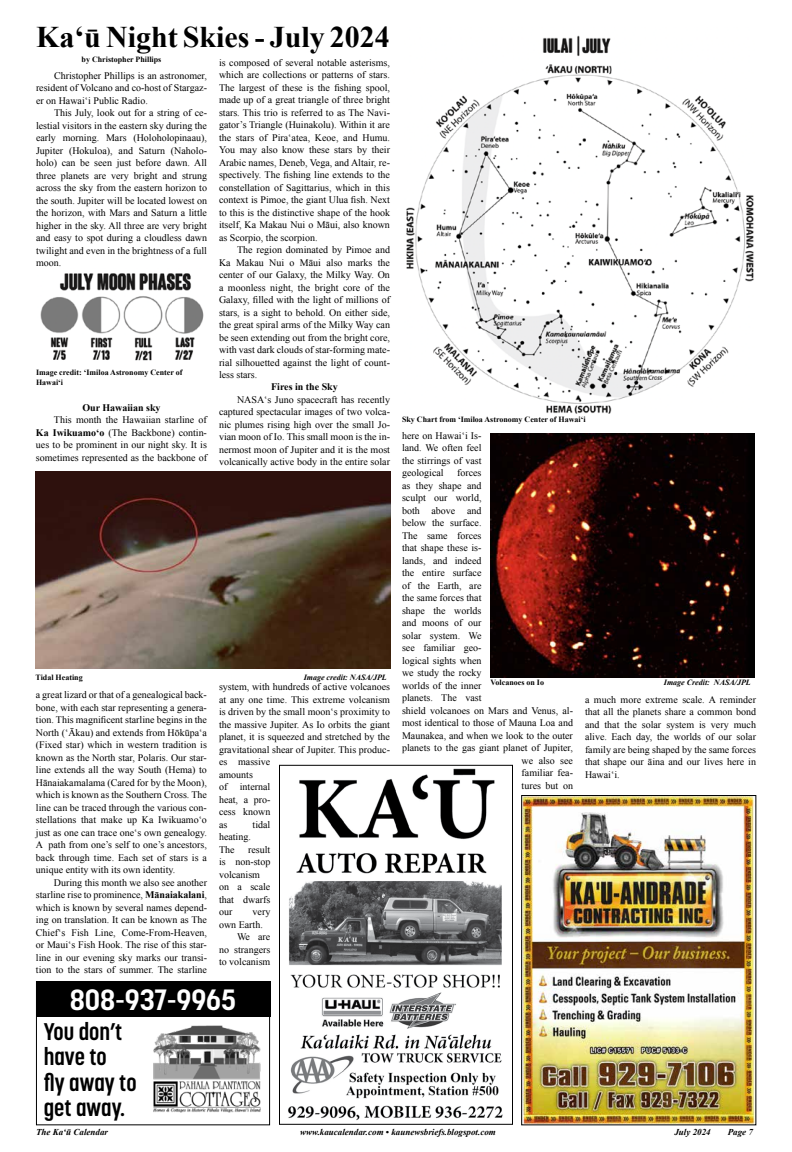
<style>
.page{position:relative;width:792px;height:1152px;background:#fff}
.page>*{position:absolute;margin:0;border:0;box-sizing:border-box;transform-origin:0 0}
.t1{font:700 30px "Times New Roman";color:#000}
.t2{font:700 29.1px "Korolev Condensed";color:#fff;scale:1.12 1}
.t3{font:700 23.9px/25.2px "Korolev Condensed";color:#000}
.t4{font:10px/12.5px "Times New Roman";color:#000;text-align:justify}
.t5{font:700 10px "Times New Roman";color:#000}
.t6{font:italic 700 9px "Times New Roman";color:#000}
.t7{font:700 8px/10px "Times New Roman";color:#000}
.t8{font:italic 700 8px "Times New Roman";color:#000}
.s1{font-weight:700}
</style>
<div class="page">
<img style="left:406px;top:35px;width:348px;height:379px">
<div style="left:36px;top:981px;width:234px;height:144px;border:1px solid #000"></div>
<img style="left:153px;top:1025px;width:108px;height:88px">
<div style="left:36px;top:981px;width:234px;height:35px;background:#000"></div>
<img style="left:288px;top:768px;width:215px;height:353px">
<div style="left:279px;top:765px;width:234px;height:359px;border:1px solid #000"></div>
<img style="left:524px;top:797px;width:230px;height:326px">
<img style="left:40px;top:273px;width:164px;height:88px">
<img style="left:35px;top:471px;width:356px;height:198px">
<img style="left:491px;top:434px;width:263px;height:244px">
<h1 class="t1" style="left:36px;top:17px;width:355px">Ka‘ū Night Skies - July 2024</h1>
<p class="t7" style="left:82px;top:54px;width:81px">by Christopher Phillips</p>
<p class="t4" style="left:219px;top:56px;width:173px">is composed of several notable asterisms, which are collections or patterns of stars.<br>The largest of these is the fishing spool, made up of a great triangle of three bright stars. This trio is referred to as The Navi&shy;gator’s Triangle (Huinakolu). Within it are the stars of Piraʻatea, Keoe, and Humu.<br>You may also know these stars by their Arabic names, Deneb, Vega, and Altair, re&shy;spectively. The fishing line extends to the constellation of Sagittarius, which in this context is Pimoe, the giant Ulua fish. Next to this is the distinctive shape of the hook itself, Ka Makau Nui o Māui, also known as Scorpio, the scorpion.</p>
<p class="t4" style="left:219px;top:244px;width:173px;text-indent:18px">The region dominated by Pimoe and Ka Makau Nui o Māui also marks the center of our Galaxy, the Milky Way. On a moonless night, the bright core of the Galaxy, filled with the light of millions of stars, is a sight to behold. On either side, the great spiral arms of the Milky Way can be seen extending out from the bright core, with vast dark clouds of star-forming mate&shy;rial silhouetted against the light of count&shy;less stars.</p>
<p class="t5" style="left:271px;top:380px;width:68px">Fires in the Sky</p>
<p class="t4" style="left:219px;top:393px;width:173px;text-indent:18px">NASAʻs Juno spacecraft has recently captured spectacular images of two volca&shy;nic plumes rising high over the small Jo&shy;vian moon of Io. This small moon is the in&shy;nermost moon of Jupiter and it is the most volcanically active body in the entire solar</p>
<p class="t4" style="left:36px;top:69px;width:173px;text-indent:18px">Christopher Phillips is an astronomer, resident of Volcano and co-host of Stargaz&shy;er on Hawai‘i Public Radio.</p>
<p class="t4" style="left:36px;top:107px;width:173px;text-indent:18px">This July, look out for a string of ce&shy;lestial visitors in the eastern sky during the early morning. Mars (Holoholopinaau), Jupiter (Hokuloa), and Saturn (Naholo&shy;holo) can be seen just before dawn. All three planets are very bright and strung across the sky from the eastern horizon to the south. Jupiter will be located lowest on the horizon, with Mars and Saturn a little higher in the sky. All three are very bright and easy to spot during a cloudless dawn twilight and even in the brightness of a full moon.</p>
<p class="t7" style="left:36px;top:367px;width:148px">Image credit: ‘Imiloa Astronomy Center of<br>Hawai‘i</p>
<p class="t5" style="left:82px;top:401px;width:80px">Our Hawaiian sky</p>
<p class="t4" style="left:36px;top:414px;width:173px;text-indent:18px">This month the Hawaiian starline of <span class="s1">Ka Iwikuamo‘o</span> (The Backbone) contin&shy;ues to be prominent in our night sky. It is sometimes represented as the backbone of</p>
<p class="t7" style="left:36px;top:672px;width:49px">Tidal Heating</p>
<p class="t8" style="left:304px;top:672px;width:85px">Image credit: NASA/JPL</p>
<p class="t4" style="left:219px;top:681px;width:173px;text-align:left">system, with hundreds of active volcanoes at any one time. This extreme volcanism is driven by the small moonʻs proximity to the massive Jupiter. As Io orbits the giant planet, it is squeezed and stretched by the gravitational shear of Jupiter. This produc&shy;es massive<br>amounts<br>of</p>
<p class="t4" style="left:36px;top:689px;width:173px">a great lizard or that of a genealogical back&shy;bone, with each star representing a genera&shy;tion. This magnificent starline begins in the North (ʻĀkau) and extends from Hōkūpaʻa (Fixed star) which in western tradition is known as the North star, Polaris. Our star&shy;line extends all the way South (Hema) to Hānaiakamalama (Cared for by the Moon), which is known as the Southern Cross. The line can be traced through the various con&shy;stellations that make up Ka Iwikuamoʻo just as one can trace oneʻs own genealogy.<br>A path from one’s self to one’s ancestors, back through time. Each set of stars is a unique entity with its own identity.</p>
<p class="t4" style="left:36px;top:876px;width:173px;text-indent:18px">During this month we also see another starline rise to prominence, <span class="s1">Mānaiakalani</span>, which is known by several names depend&shy;ing on translation. It can be known as The Chiefʻs Fish Line, Come-From-Heaven, or Mauiʻs Fish Hook. The rise of this star&shy;line in our evening sky marks our transi&shy;tion to the stars of summer. The starline</p>
<p class="t4" style="left:219px;top:781px;width:53px;text-indent:21px">internal heat, a pro&shy;cess known as</p>
<p class="t4" style="left:253px;top:818px;width:19px">tidal</p>
<p class="t4" style="left:219px;top:831px;width:33px">heating.<br>The</p>
<p class="t4" style="left:219px;top:843px;width:53px;text-align:left;text-indent:29px">result is non-stop volcanism on a scale that dwarfs our</p>
<p class="t4" style="left:253px;top:906px;width:19px">very</p>
<p class="t4" style="left:219px;top:918px;width:45px">own Earth.</p>
<p class="t4" style="left:237px;top:931px;width:35px">We are</p>
<p class="t4" style="left:219px;top:943px;width:53px">no strangers</p>
<p class="t4" style="left:219px;top:956px;width:53px">to volcanism</p>
<h2 class="t2" style="left:70px;top:983px;width:150px">808-937-9965</h2>
<h3 class="t3" style="left:44px;top:1019px;width:94px">You don’t have to<br>fly away to get away.</h3>
<p class="t7" style="left:402px;top:414px;width:185px">Sky Chart from ʻImiloa Astronomy Center of Hawai‘i</p>
<p class="t4" style="left:402px;top:429px;width:81px">here on Hawaiʻi Is&shy;land. We often feel the stirrings of vast geological</p>
<p class="t4" style="left:457px;top:466px;width:26px">forces</p>
<p class="t4" style="left:402px;top:479px;width:81px">as they shape and</p>
<p class="t4" style="left:402px;top:491px;width:81px">sculpt our world,</p>
<p class="t4" style="left:402px;top:504px;width:81px">both above and</p>
<p class="t4" style="left:402px;top:516px;width:81px">below the surface.</p>
<p class="t4" style="left:402px;top:529px;width:81px">The same forces</p>
<p class="t4" style="left:402px;top:541px;width:81px">that shape these is-</p>
<p class="t4" style="left:402px;top:554px;width:81px">lands, and indeed</p>
<p class="t4" style="left:402px;top:566px;width:81px">the entire surface</p>
<p class="t4" style="left:402px;top:579px;width:81px">of the Earth, are</p>
<p class="t4" style="left:402px;top:591px;width:81px">the same forces that</p>
<p class="t4" style="left:402px;top:604px;width:81px">shape the worlds</p>
<p class="t4" style="left:402px;top:616px;width:81px">and moons of our</p>
<p class="t4" style="left:402px;top:629px;width:81px">solar system. We</p>
<p class="t4" style="left:402px;top:641px;width:81px">see familiar geo-</p>
<p class="t4" style="left:402px;top:654px;width:81px">logical sights when</p>
<p class="t4" style="left:402px;top:666px;width:81px">we study the rocky</p>
<p class="t4" style="left:402px;top:679px;width:81px">worlds of the inner</p>
<p class="t4" style="left:402px;top:691px;width:81px">planets. The vast</p>
<p class="t4" style="left:402px;top:704px;width:172px">shield volcanoes on Mars and Venus, al-</p>
<p class="t4" style="left:402px;top:716px;width:172px">most identical to those of Mauna Loa and</p>
<p class="t4" style="left:402px;top:729px;width:172px">Maunakea, and when we look to the outer</p>
<p class="t4" style="left:402px;top:741px;width:172px">planets to the gas giant planet of Jupiter,</p>
<p class="t4" style="left:522px;top:754px;width:53px">we also see</p>
<p class="t4" style="left:522px;top:766px;width:53px">familiar fea-</p>
<p class="t4" style="left:522px;top:779px;width:53px">tures but on</p>
<p class="t7" style="left:491px;top:677px;width:55px">Volcanoes on Io</p>
<p class="t8" style="left:664px;top:677px;width:88px">Image Credit: NASA/JPL</p>
<p class="t4" style="left:585px;top:693px;width:173px">a much more extreme scale. A reminder that all the planets share a common bond and that the solar system is very much alive. Each day, the worlds of our solar family are being shaped by the same forces that shape our āina and our lives here in Hawai‘i.</p>
<p class="t6" style="left:36px;top:1126px;width:74px">The Ka‘ū Calendar</p>
<p class="t6" style="left:300px;top:1126px;width:197px">www.kaucalendar.com • kaunewsbriefs.blogspot.com</p>
<p class="t6" style="left:674px;top:1126px;width:38px">July 2024</p>
<p class="t6" style="left:728px;top:1126px;width:27px">Page 7</p>
</div>
